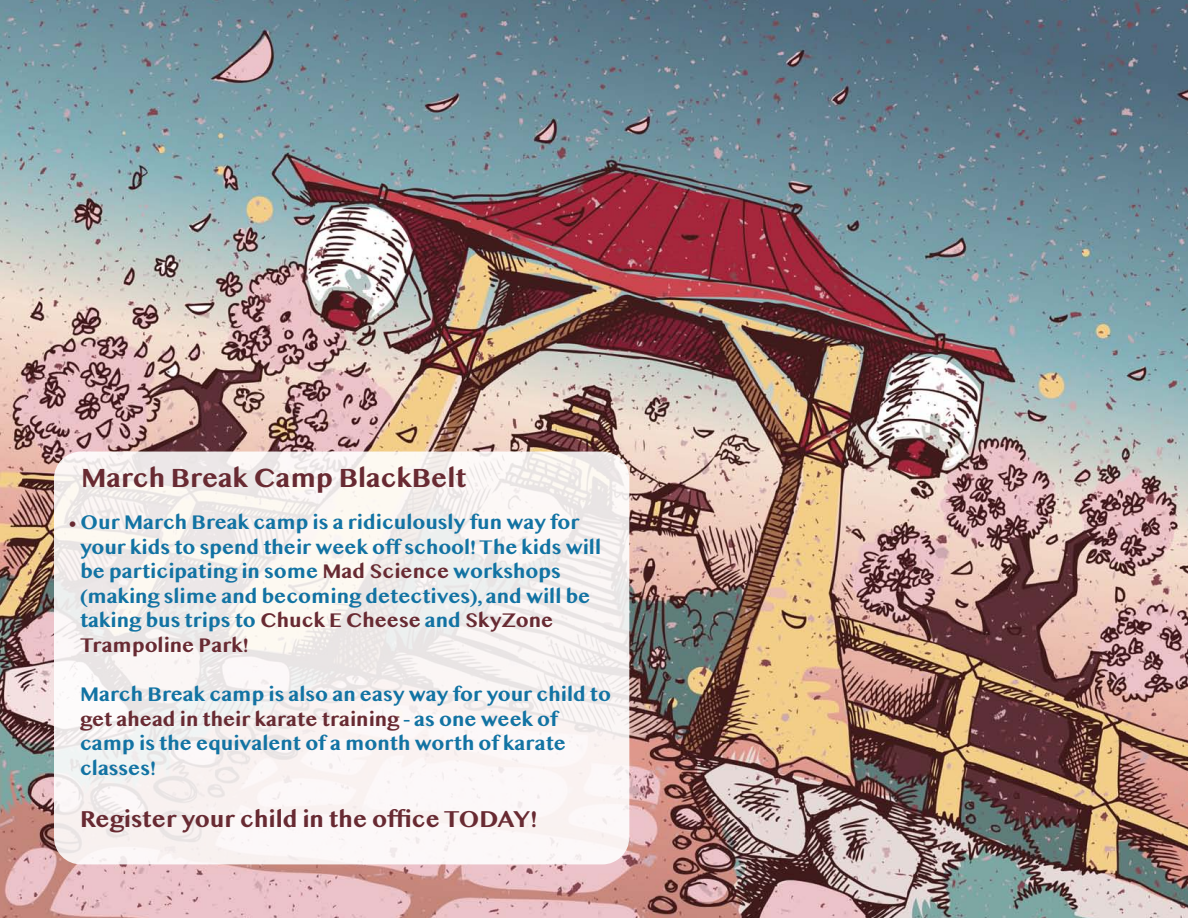
<style>
.page{position:relative;width:1188px;height:918px;background:#fff}
.page>*{position:absolute;margin:0;border:0;box-sizing:border-box;transform-origin:0 0}
.t1{font:700 24px "Bangla MN";color:#682a32}
.t2{font:700 21px "Bangla MN";color:#682a32}
.t3{font:700 18px/24.6px "Bangla MN";color:#1273a3}
.s1{font-weight:400;color:#682a32}
.s2{color:#682a32}
</style>
<div class="page">
<hr style="left:0;top:0;width:1px;height:918px;background:#4c7e7c">
<img style="left:0;top:0;width:1px;height:125px">
<img style="left:1px;top:0;width:1187px;height:918px">
<div style="left:54px;top:452px;width:575px;height:412px;background:#fff;border-radius:27px;opacity:.89"></div>
<p class="t1" style="left:81px;top:467px;width:387px">March Break Camp BlackBelt</p>
<p class="t3" style="left:80px;top:511px;width:522px;text-indent:-11px"><span class="s1">•</span> Our March Break camp is a ridiculously fun way for your kids to spend their week off school! The kids will be participating in some <span class="s2">Mad Science</span> workshops (making slime and becoming detectives), and will be taking bus trips to <span class="s2">Chuck E Cheese</span> and <span class="s2">SkyZone Trampoline Park!</span></p>
<p class="t3" style="left:80px;top:683px;width:533px">March Break camp is also an easy way for your child to <span class="s2">get ahead in their karate training</span> - as one week of camp is the equivalent of a month worth of karate classes!</p>
<p class="t2" style="left:80px;top:809px;width:458px">Register your child in the office TODAY!</p>
</div>
